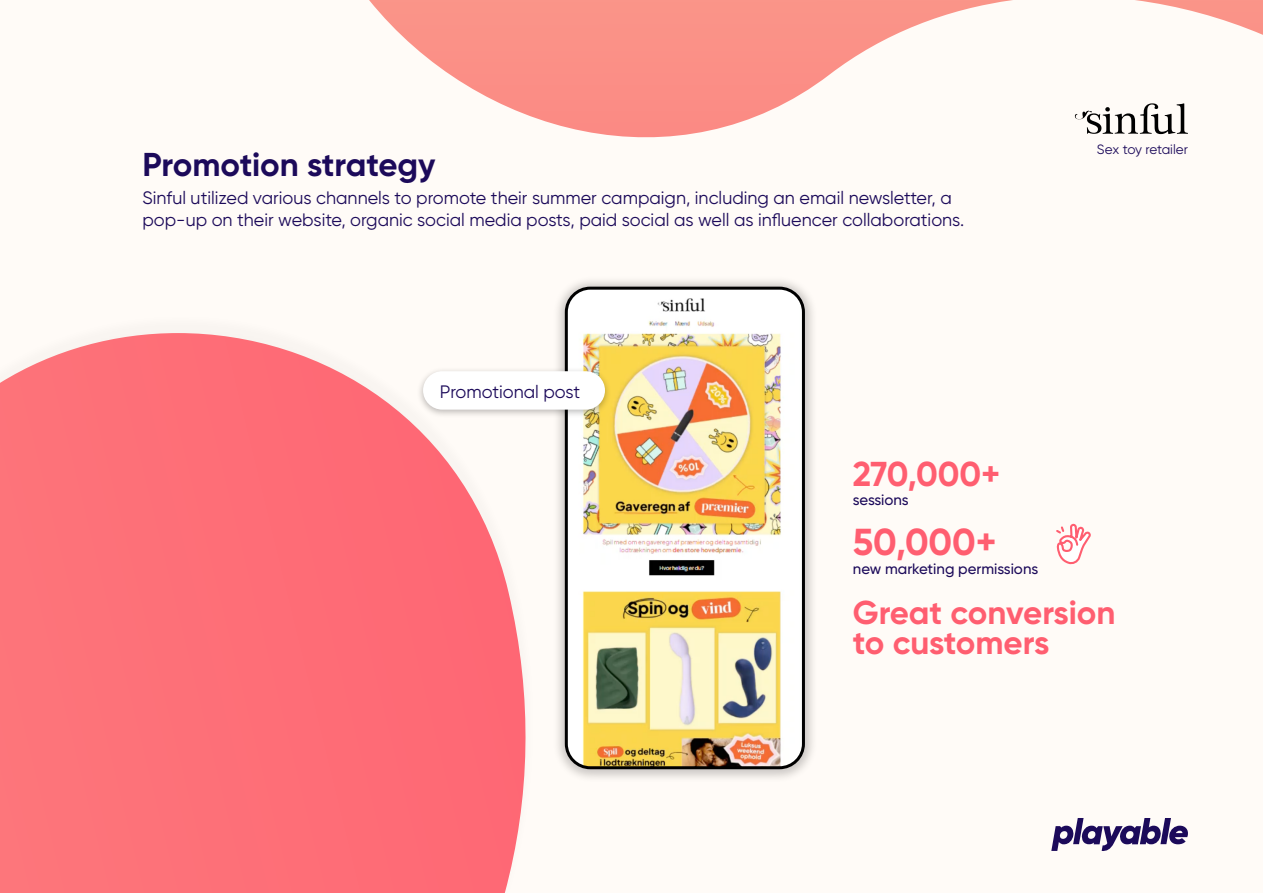
<style>
.page{position:relative;width:1263px;height:893px;background:#fffbf7}
.page>*{position:absolute;margin:0;border:0;box-sizing:border-box;transform-origin:0 0}
.t1{font:700 37.5px "Gilroy";color:#ff5e70}
.t2{font:700 34.5px "Gilroy";letter-spacing:-.01em;color:#ff5e70}
.t3{font:700 33px/30px "Gilroy";letter-spacing:-.005em;color:#ff5e70}
.t4{font:700 33px "Gilroy";letter-spacing:-.005em;color:#1c0a5a}
.t5{font:18px/21.6px "Gilroy";color:#1c0a5a}
.t6{font:500 15px "Gilroy";color:#1c0a5a}
.t7{font:13.5px "Gilroy";letter-spacing:-.015em;color:#1c0a5a}
</style>
<div class="page">
<svg style="left:0;top:333px;width:526px;height:560px"></svg>
<svg style="left:369px;top:0;width:894px;height:138px"></svg>
<svg style="left:1051px;top:818px;width:137px;height:33px"></svg>
<svg style="left:1056px;top:523px;width:35px;height:42px"></svg>
<svg style="left:1075px;top:103px;width:113px;height:31px"></svg>
<div style="left:552px;top:275px;width:266px;height:508px;background:#000;opacity:.21"></div>
<img style="left:566px;top:288px;width:237px;height:480px">
<div style="left:565px;top:287px;width:240px;height:482px;border:3px solid #000;border-radius:24px"></div>
<div style="left:417px;top:366px;width:194px;height:52px;background:#000;opacity:.26"></div>
<div style="left:423px;top:371px;width:182px;height:39px;background:#fff;border-radius:19px"></div>
<h3 class="t4" style="left:142px;top:144px;width:294px">Promotion strategy</h3>
<p class="t5" style="left:143px;top:187px;width:823px">Sinful utilized various channels to promote their summer campaign, including an email newsletter, a pop-up on their website, organic social media posts, paid social as well as influencer collaborations.</p>
<p class="t5" style="left:440px;top:380px;width:142px">Promotional post</p>
<p class="t7" style="left:1097px;top:141px;width:93px">Sex toy retailer</p>
<h2 class="t2" style="left:853px;top:452px;width:149px">270,000+</h2>
<p class="t6" style="left:853px;top:491px;width:57px">sessions</p>
<h1 class="t1" style="left:853px;top:518px;width:145px">50,000+</h1>
<p class="t6" style="left:853px;top:560px;width:187px">new marketing permissions</p>
<h3 class="t3" style="left:853px;top:597px;width:264px">Great conversion to customers</h3>
</div>
